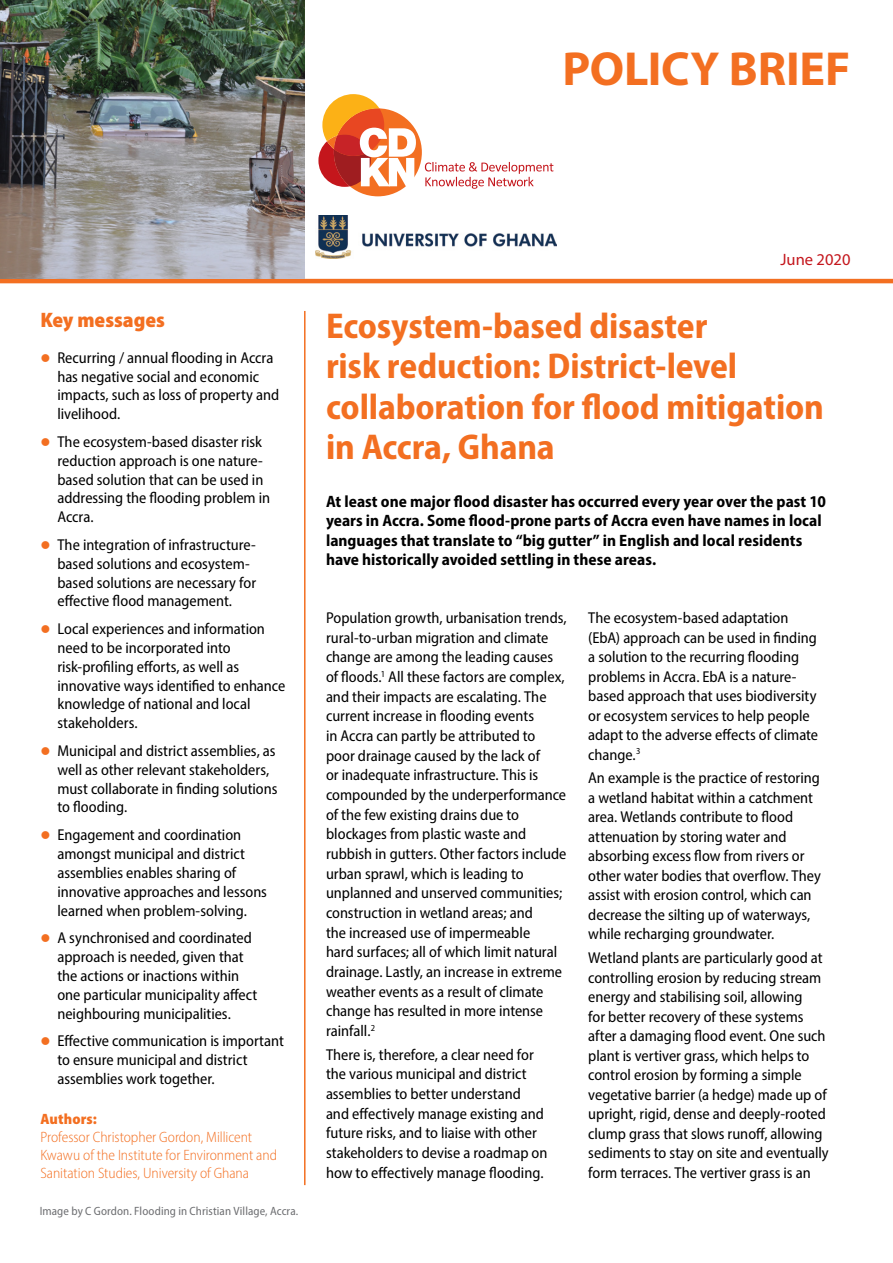
<style>
.page{position:relative;width:893px;height:1263px;background:#fff}
.page>*{position:absolute;margin:0;border:0;box-sizing:border-box;transform-origin:0 0}
.t1{font:700 48px "Myriad Pro";letter-spacing:-.005em;color:#f36f21}
.t2{font:700 semi-condensed 36px/40.5px "Myriad Pro";letter-spacing:-.005em;color:#f36f21}
.t3{font:900 semi-condensed 21px "Myriad Pro";color:#f36f21}
.t4{font:700 semi-condensed 16.5px/19.5px "Myriad Pro";letter-spacing:.005em;color:#000}
.t5{font:16.5px "Myriad Pro";color:#c4161c}
.t6{font:semi-condensed 15.75px/18.9px "Myriad Pro";color:#000}
.t7{font:300 semi-condensed 15px/18px "Myriad Pro";color:#f36f21}
.t8{font:900 semi-condensed 15px "Myriad Pro";letter-spacing:.01em;color:#f36f21}
.t9{font:semi-condensed 12px "Myriad Pro";letter-spacing:.01em;color:#6d6e71}
.s1{color:#f36f21}
</style>
<div class="page">
<hr style="left:0;top:279px;width:893px;height:4px;background:#f36f21">
<img style="left:0;top:0;width:305px;height:279px">
<hr style="left:304px;top:311px;width:2px;height:874px;background:#f36f21">
<svg style="left:425px;top:162px;width:128px;height:27px"></svg>
<div style="left:334px;top:108px;width:88px;height:88px;background:#f36f21;border-radius:50%"></div>
<svg style="left:318px;top:94px;width:98px;height:93px"></svg>
<img style="left:315px;top:215px;width:242px;height:43px">
<h1 class="t1" style="left:562px;top:38px;width:289px">POLICY BRIEF</h1>
<h3 class="t3" style="left:40px;top:306px;width:126px">Key messages</h3>
<p class="t6" style="left:57px;top:348px;width:223px;text-indent:-17px"><span class="s1">●</span> Recurring / annual flooding in Accra has negative social and economic impacts, such as loss of property and livelihood.</p>
<p class="t6" style="left:57px;top:432px;width:214px;text-indent:-17px"><span class="s1">●</span> The ecosystem-based disaster risk reduction approach is one nature&shy;based solution that can be used in addressing the flooding problem in<br>Accra.</p>
<p class="t6" style="left:57px;top:535px;width:200px;text-indent:-17px"><span class="s1">●</span> The integration of infrastructure&shy;based solutions and ecosystem&shy;based solutions are necessary for effective flood management.</p>
<p class="t6" style="left:57px;top:619px;width:229px;text-indent:-17px"><span class="s1">●</span> Local experiences and information need to be incorporated into risk-profiling efforts, as well as innovative ways identified to enhance knowledge of national and local stakeholders.</p>
<p class="t6" style="left:57px;top:741px;width:222px;text-indent:-17px"><span class="s1">●</span> Municipal and district assemblies, as well as other relevant stakeholders, must collaborate in finding solutions to flooding.</p>
<p class="t6" style="left:57px;top:825px;width:211px;text-indent:-17px"><span class="s1">●</span> Engagement and coordination amongst municipal and district assemblies enables sharing of innovative approaches and lessons learned when problem-solving.</p>
<p class="t6" style="left:57px;top:928px;width:202px;text-indent:-17px"><span class="s1">●</span> A synchronised and coordinated approach is needed, given that the actions or inactions within one particular municipality affect neighbouring municipalities.</p>
<p class="t6" style="left:57px;top:1031px;width:228px;text-indent:-17px"><span class="s1">●</span> Effective communication is important to ensure municipal and district assemblies work together.</p>
<p class="t8" style="left:40px;top:1109px;width:58px">Authors:</p>
<p class="t7" style="left:40px;top:1128px;width:238px">Professor Christopher Gordon, Millicent<br>Kwawu of the Institute for Environment and<br>Sanitation Studies, University of Ghana</p>
<p class="t9" style="left:40px;top:1204px;width:260px">Image by C Gordon. Flooding in Christian Village, Accra.</p>
<p class="t5" style="left:780px;top:250px;width:71px">June 2020</p>
<h2 class="t2" style="left:326px;top:305px;width:499px">Ecosystem-based disaster<br>risk reduction: District-level collaboration for flood mitigation in Accra, Ghana</h2>
<p class="t4" style="left:326px;top:491px;width:501px">At least one major flood disaster has occurred every year over the past 10 years in Accra. Some flood-prone parts of Accra even have names in local languages that translate to “big gutter” in English and local residents have historically avoided settling in these areas.</p>
<p class="t6" style="left:326px;top:608px;width:242px;line-height:19.6px">Population growth, urbanisation trends, rural-to-urban migration and climate change are among the leading causes of floods.<sup>1</sup> All these factors are complex, and their impacts are escalating. The current increase in flooding events<br>in Accra can partly be attributed to poor drainage caused by the lack of<br>or inadequate infrastructure. This is compounded by the underperformance of the few existing drains due to blockages from plastic waste and rubbish in gutters. Other factors include urban sprawl, which is leading to unplanned and unserved communities; construction in wetland areas; and<br>the increased use of impermeable<br>hard surfaces; all of which limit natural drainage. Lastly, an increase in extreme weather events as a result of climate change has resulted in more intense rainfall.<sup>2</sup></p>
<p class="t6" style="left:326px;top:1044px;width:223px;line-height:19.6px">There is, therefore, a clear need for the various municipal and district assemblies to better understand and effectively manage existing and future risks, and to liaise with other stakeholders to devise a roadmap on how to effectively manage flooding.</p>
<p class="t6" style="left:588px;top:608px;width:231px;line-height:19.5px">The ecosystem-based adaptation (EbA) approach can be used in finding a solution to the recurring flooding problems in Accra. EbA is a nature&shy;based approach that uses biodiversity or ecosystem services to help people adapt to the adverse effects of climate change.<sup>3</sup></p>
<p class="t6" style="left:588px;top:768px;width:234px;line-height:19.5px">An example is the practice of restoring a wetland habitat within a catchment area. Wetlands contribute to flood attenuation by storing water and absorbing excess flow from rivers or other water bodies that overflow. They assist with erosion control, which can decrease the silting up of waterways, while recharging groundwater.</p>
<p class="t6" style="left:588px;top:948px;width:242px;line-height:19.5px">Wetland plants are particularly good at controlling erosion by reducing stream energy and stabilising soil, allowing<br>for better recovery of these systems after a damaging flood event. One such plant is vertiver grass, which helps to control erosion by forming a simple vegetative barrier (a hedge) made up of upright, rigid, dense and deeply-rooted clump grass that slows runoff, allowing sediments to stay on site and eventually form terraces. The vertiver grass is an</p>
</div>
